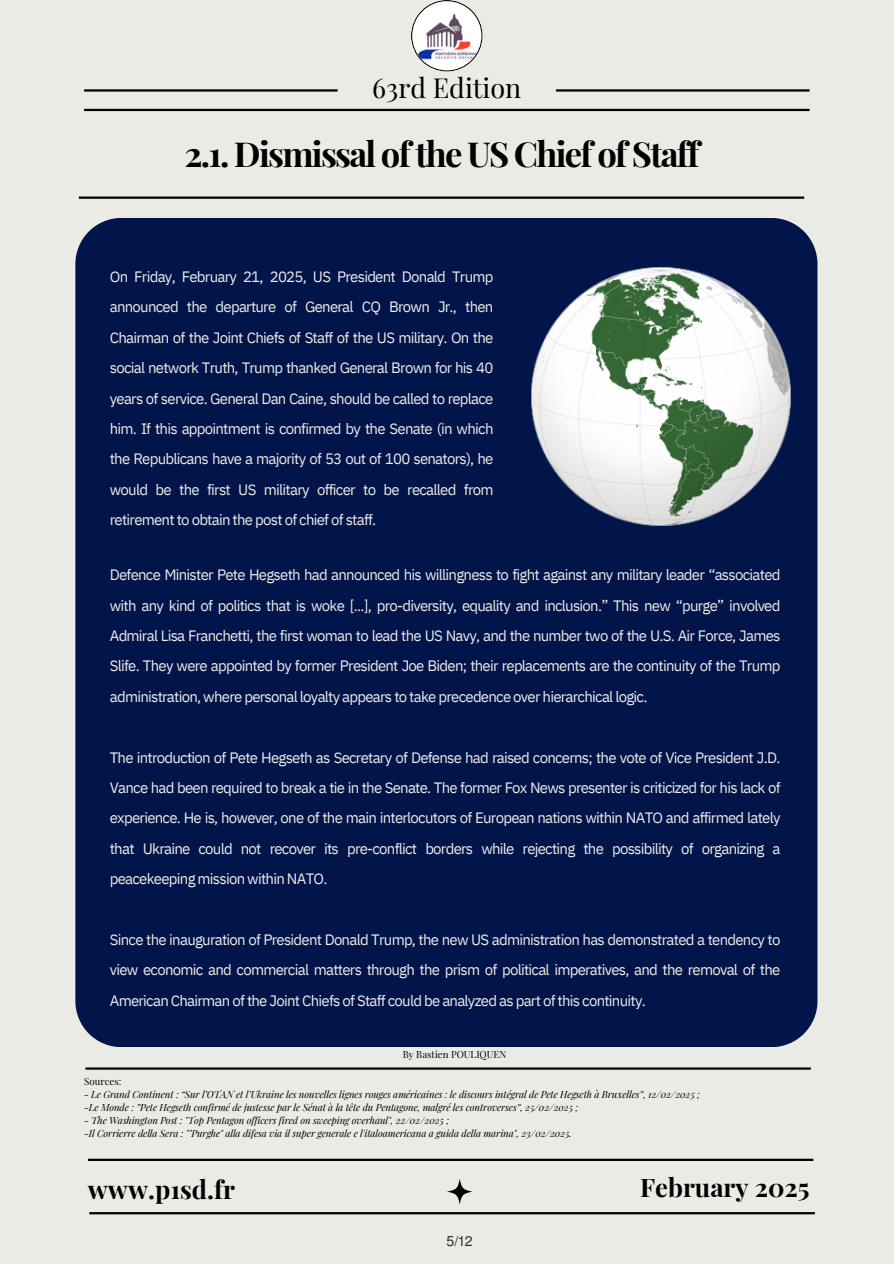
<style>
.page{position:relative;width:894px;height:1264px;background:#fff}
.page>*{position:absolute;margin:0;border:0;box-sizing:border-box;transform-origin:0 0}
.t1{font:700 34.5px "Playfair Display";letter-spacing:-.05em;color:#000}
.t2{font:27px "Playfair Display";color:#000}
.t3{font:700 25.5px "Playfair Display";color:#000}
.t4{font:15px/30.3px "IBM Plex Sans";letter-spacing:-.05em;color:#f0ede8;text-align:justify}
.t5{font:13.95px "Mukti";color:#2b2b2b}
.t6{font:italic 9.75px "Playfair Display";letter-spacing:-.01em;color:#000}
.t7{font:9.75px "Playfair Display";color:#000}
</style>
<div class="page">
<div style="left:0;top:0;width:893px;height:1263px;background:#ebebe6"></div>
<hr style="left:85px;top:1067px;width:725px;height:2px;background:#000">
<hr style="left:89px;top:1212px;width:725px;height:2px;background:#000">
<hr style="left:88px;top:1158px;width:725px;height:2px;background:#000">
<div style="left:75px;top:218px;width:742px;height:828px;background:#01154b"></div>
<hr style="left:84px;top:109px;width:725px;height:2px;background:#000">
<hr style="left:79px;top:196px;width:725px;height:3px;background:#000">
<img style="left:531px;top:267px;width:259px;height:259px">
<svg style="left:446px;top:1178px;width:26px;height:26px"></svg>
<svg style="left:411px;top:0;width:71px;height:72px"></svg>
<hr style="left:84px;top:89px;width:253px;height:3px;background:#000">
<hr style="left:556px;top:89px;width:253px;height:3px;background:#000">
<p class="t2" style="left:372px;top:68px;width:150px">63rd Edition</p>
<h3 class="t1" style="left:185px;top:130px;width:516px">2.1. Dismissal of the US Chief of Staff</h3>
<p class="t4" style="left:110px;top:261px;width:385px">On Friday, February 21, 2025, US President Donald Trump announced the departure of General CQ Brown Jr., then Chairman of the Joint Chiefs of Staff of the US military. On the social network Truth, Trump thanked General Brown for his 40 years of service. General Dan Caine, should be called to replace him. If this appointment is confirmed by the Senate (in which the Republicans have a majority of 53 out of 100 senators), he would be the first US military officer to be recalled from retirement to obtain the post of chief of staff.</p>
<p class="t4" style="left:110px;top:559px;width:672px">Defence Minister Pete Hegseth had announced his willingness to fight against any military leader “associated with any kind of politics that is woke [...], pro-diversity, equality and inclusion.” This new “purge” involved Admiral Lisa Franchetti, the first woman to lead the US Navy, and the number two of the U.S. Air Force, James Slife. They were appointed by former President Joe Biden; their replacements are the continuity of the Trump administration, where personal loyalty appears to take precedence over hierarchical logic.</p>
<p class="t4" style="left:110px;top:742px;width:672px">The introduction of Pete Hegseth as Secretary of Defense had raised concerns; the vote of Vice President J.D.<br>Vance had been required to break a tie in the Senate. The former Fox News presenter is criticized for his lack of experience. He is, however, one of the main interlocutors of European nations within NATO and affirmed lately that Ukraine could not recover its pre-conflict borders while rejecting the possibility of organizing a peacekeeping mission within NATO.</p>
<h1 class="t4" style="left:110px;top:924px;width:672px">Since the inauguration of President Donald Trump, the new US administration has demonstrated a tendency to view economic and commercial matters through the prism of political imperatives, and the removal of the American Chairman of the Joint Chiefs of Staff could be analyzed as part of this continuity.</h1>
<h5 class="t7" style="left:403px;top:1047px;width:105px">By Bastien POULIQUEN</h5>
<h5 class="t7" style="left:84px;top:1074px;width:39px">Sources:</h5>
<h5 class="t6" style="left:84px;top:1087px;width:617px">- Le Grand Continent : “Sur l’OTAN et l’Ukraine les nouvelles lignes rouges américaines : le discours intégral de Pete Hegseth à Bruxelles”, 12/02/2025 ;</h5>
<p class="t6" style="left:84px;top:1100px;width:495px">-Le Monde : ”Pete Hegseth confirmé de justesse par le Sénat à la tête du Pentagone, malgré les controverses”, 25/02/2025 ;</p>
<p class="t6" style="left:84px;top:1113px;width:366px">- The Washington Post : "Top Pentagon officers fired on sweeping overhaul", 22/02/2025 ;</p>
<p class="t6" style="left:84px;top:1126px;width:489px">-Il Corrierre della Sera : ""Purghe" alla difesa via il super generale e l'italoamericana a guida della marina", 23/02/2025.</p>
<p class="t3" style="left:88px;top:1171px;width:148px">www.p1sd.fr</p>
<h5 class="t3" style="left:640px;top:1169px;width:171px">February 2025</h5>
<p class="t5" style="left:446px;top:1230px;width:27px">5/12</p>
</div>
